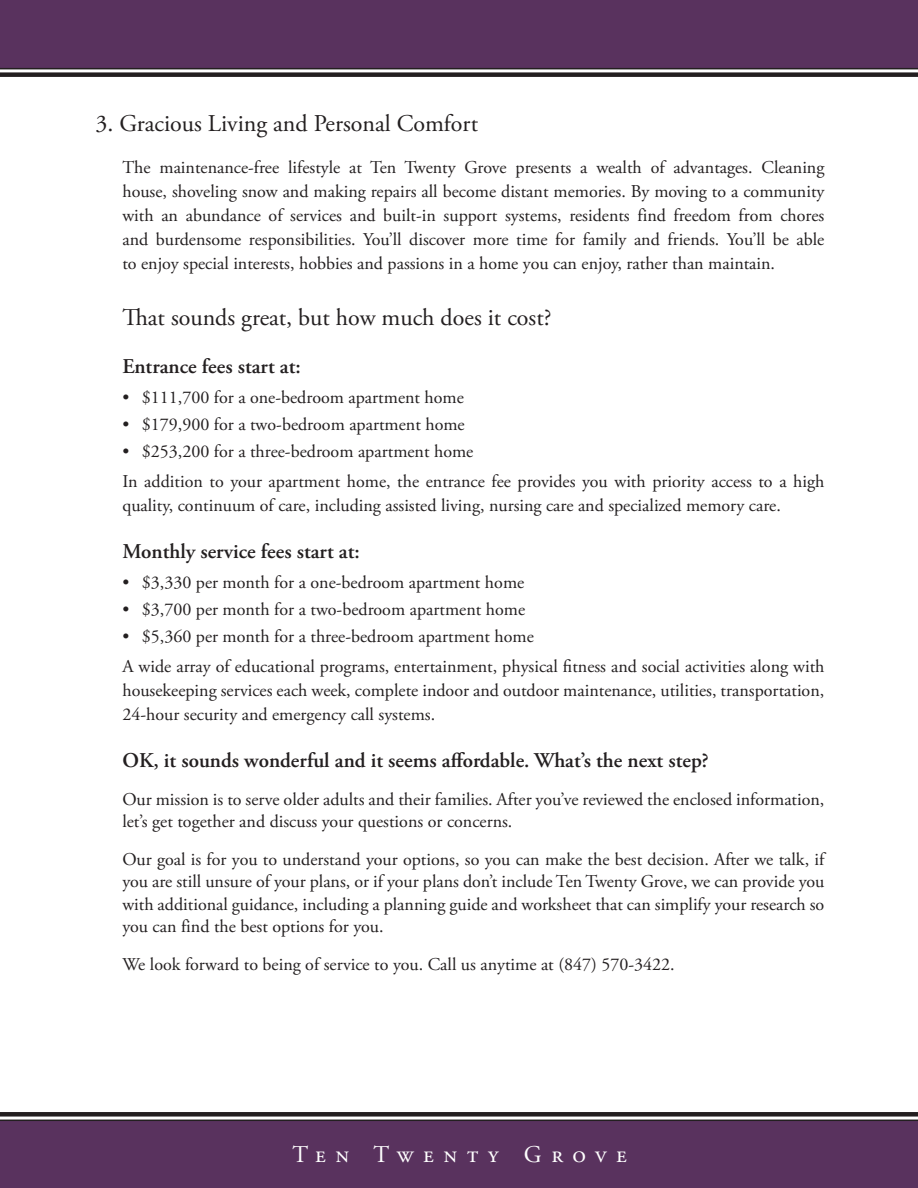
<style>
.page{position:relative;width:918px;height:1188px;background:#fff}
.page>*{position:absolute;margin:0;border:0;box-sizing:border-box;transform-origin:0 0}
.Body_Copy{font:24px "Adobe Garamond Pro";color:#231f20}
.Headline{font:24px "Adobe Garamond Pro";letter-spacing:.395em;color:#fff}
.Body_Copy-2{font:600 21px "Adobe Garamond Pro";color:#231f20}
.Body_Copy-3{font:18px/24px "Adobe Garamond Pro";color:#231f20;text-align:justify}
</style>
<div class="page">
<div style="left:0;top:0;width:918px;height:68px;background:#59325e"></div>
<div style="left:0;top:1121px;width:918px;height:67px;background:#59325e"></div>
<div style="left:0;top:1112px;width:918px;height:5px;background:#231f20"></div>
<hr style="left:0;top:1120px;width:918px;height:1px;background:#231f20">
<hr style="left:0;top:68px;width:918px;height:1px;background:#231f20">
<div style="left:0;top:72px;width:918px;height:5px;background:#231f20"></div>
<p class="Body_Copy" style="left:95px;top:109px;width:384px">3. Gracious Living and Personal Comfort</p>
<p class="Body_Copy-3" style="left:122px;top:156px;width:704px">The maintenance-free lifestyle at Ten Twenty Grove presents a wealth of advantages. Cleaning house, shoveling snow and making repairs all become distant memories. By moving to a community with an abundance of services and built-in support systems, residents find freedom from chores and burdensome responsibilities. You’ll discover more time for family and friends. You’ll be able to enjoy special interests, hobbies and passions in a home you can enjoy, rather than maintain.</p>
<p class="Body_Copy" style="left:122px;top:303px;width:431px">That sounds great, but how much does it cost?</p>
<p class="Body_Copy-2" style="left:122px;top:354px;width:180px">Entrance fees start at:</p>
<p class="Body_Copy-3" style="left:122px;top:386px;width:343px">• $111,700 for a one-bedroom apartment home</p>
<p class="Body_Copy-3" style="left:122px;top:413px;width:344px">• $179,900 for a two-bedroom apartment home</p>
<p class="Body_Copy-3" style="left:122px;top:440px;width:353px">• $253,200 for a three-bedroom apartment home</p>
<p class="Body_Copy-3" style="left:122px;top:470px;width:703px">In addition to your apartment home, the entrance fee provides you with priority access to a high quality, continuum of care, including assisted living, nursing care and specialized memory care.</p>
<p class="Body_Copy-2" style="left:122px;top:539px;width:239px">Monthly service fees start at:</p>
<p class="Body_Copy-3" style="left:122px;top:571px;width:403px">• $3,330 per month for a one-bedroom apartment home</p>
<p class="Body_Copy-3" style="left:122px;top:598px;width:404px">• $3,700 per month for a two-bedroom apartment home</p>
<p class="Body_Copy-3" style="left:122px;top:625px;width:413px">• $5,360 per month for a three-bedroom apartment home</p>
<p class="Body_Copy-3" style="left:122px;top:655px;width:704px">A wide array of educational programs, entertainment, physical fitness and social activities along with housekeeping services each week, complete indoor and outdoor maintenance, utilities, transportation, 24-hour security and emergency call systems.</p>
<p class="Body_Copy-2" style="left:122px;top:748px;width:588px">OK, it sounds wonderful and it seems affordable. What’s the next step?</p>
<p class="Body_Copy-3" style="left:122px;top:788px;width:704px;line-height:22.5px">Our mission is to serve older adults and their families. After you’ve reviewed the enclosed information, let’s get together and discuss your questions or concerns.</p>
<p class="Body_Copy-3" style="left:122px;top:848px;width:704px;line-height:22.5px">Our goal is for you to understand your options, so you can make the best decision. After we talk, if you are still unsure of your plans, or if your plans don’t include Ten Twenty Grove, we can provide you with additional guidance, including a planning guide and worksheet that can simplify your research so you can find the best options for you.</p>
<p class="Body_Copy-3" style="left:122px;top:953px;width:554px">We look forward to being of service to you. Call us anytime at (847) 570-3422.</p>
<p class="Headline" style="left:292px;top:1140px;width:336px">Ten Twenty Grove</p>
</div>
